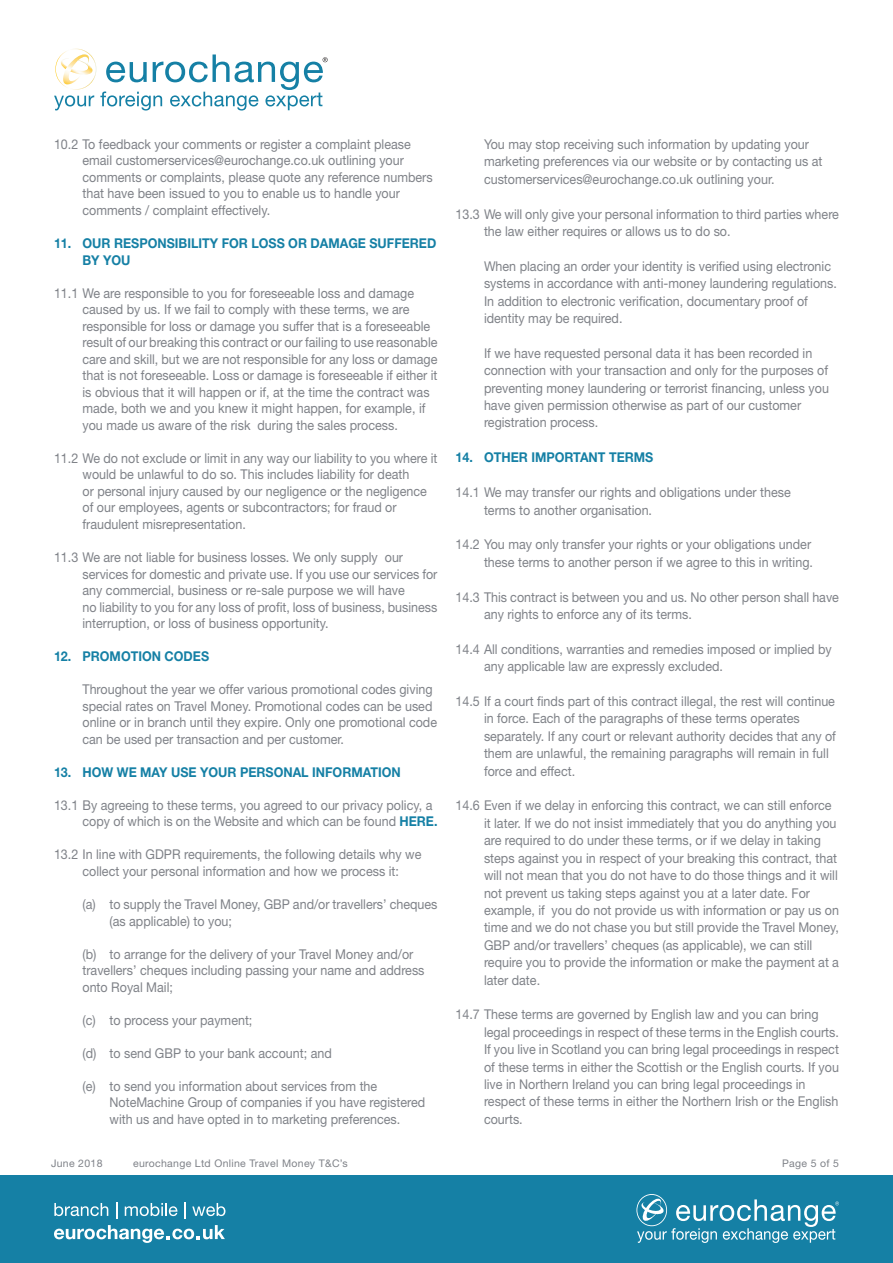
<style>
.page{position:relative;width:893px;height:1263px;background:#fff}
.page>*{position:absolute;margin:0;border:0;box-sizing:border-box;transform-origin:0 0}
.t1{font:13.5px/17.4px "Helvetica Neue LT Std";color:#7f8288;scale:.93 1}
.t2{font:700 13.5px "Helvetica Neue LT Std";color:#1580a5;scale:.93 1}
.t3{font:10.5px "Helvetica Neue LT Std";letter-spacing:.03em;color:#7f8288}
.s1{font-weight:700;color:#1580a5}
</style>
<div class="page">
<div style="left:0;top:1176px;width:893px;height:87px;background:#1580a5"></div>
<svg style="left:54px;top:1203px;width:54px;height:13px"></svg>
<svg style="left:116px;top:1202px;width:1px;height:16px"></svg>
<svg style="left:125px;top:1203px;width:53px;height:13px"></svg>
<svg style="left:184px;top:1202px;width:2px;height:16px"></svg>
<svg style="left:192px;top:1203px;width:33px;height:13px"></svg>
<svg style="left:54px;top:1225px;width:171px;height:18px"></svg>
<svg style="left:636px;top:1194px;width:203px;height:49px"></svg>
<svg style="left:54px;top:48px;width:274px;height:63px"></svg>
<p class="t1" style="left:54px;top:135px;width:385px">10.2 To feedback your comments or register a complaint please</p>
<p class="t1" style="left:82px;top:152px;width:347px">email customerservices@eurochange.co.uk outlining your</p>
<p class="t1" style="left:82px;top:168px;width:378px">comments or complaints, please quote any reference numbers</p>
<p class="t1" style="left:82px;top:185px;width:343px">that have been issued to you to enable us to handle your</p>
<p class="t1" style="left:82px;top:201px;width:203px">comments / complaint effectively.</p>
<p class="t2" style="left:54px;top:235px;width:413px">11. OUR RESPONSIBILITY FOR LOSS OR DAMAGE SUFFERED</p>
<p class="t2" style="left:82px;top:251px;width:53px">BY YOU</p>
<p class="t1" style="left:54px;top:284px;width:389px">11.1 We are responsible to you for foreseeable loss and damage</p>
<p class="t1" style="left:82px;top:300px;width:353px">caused by us. If we fail to comply with these terms, we are</p>
<p class="t1" style="left:82px;top:317px;width:375px">responsible for loss or damage you suffer that is a foreseeable</p>
<p class="t1" style="left:82px;top:333px;width:383px">result of our breaking this contract or our failing to use reasonable</p>
<p class="t1" style="left:82px;top:350px;width:383px">care and skill, but we are not responsible for any loss or damage</p>
<p class="t1" style="left:82px;top:367px;width:383px">that is not foreseeable. Loss or damage is foreseeable if either it</p>
<p class="t1" style="left:82px;top:383px;width:375px">is obvious that it will happen or if, at the time the contract was</p>
<p class="t1" style="left:82px;top:400px;width:370px">made, both we and you knew it might happen, for example, if</p>
<p class="t1" style="left:82px;top:416px;width:341px">you made us aware of the risk during the sales process.</p>
<p class="t1" style="left:54px;top:449px;width:414px">11.2 We do not exclude or limit in any way our liability to you where it</p>
<p class="t1" style="left:82px;top:466px;width:353px">would be unlawful to do so. This includes liability for death</p>
<p class="t1" style="left:82px;top:482px;width:372px">or personal injury caused by our negligence or the negligence</p>
<p class="t1" style="left:82px;top:499px;width:339px">of our employees, agents or subcontractors; for fraud or</p>
<p class="t1" style="left:82px;top:515px;width:177px">fraudulent misrepresentation.</p>
<p class="t1" style="left:54px;top:548px;width:377px">11.3 We are not liable for business losses. We only supply our</p>
<p class="t1" style="left:82px;top:565px;width:383px">services for domestic and private use. If you use our services for</p>
<p class="t1" style="left:82px;top:581px;width:348px">any commercial, business or re-sale purpose we will have</p>
<p class="t1" style="left:82px;top:598px;width:383px">no liability to you for any loss of profit, loss of business, business</p>
<p class="t1" style="left:82px;top:614px;width:266px">interruption, or loss of business opportunity.</p>
<p class="t2" style="left:54px;top:648px;width:168px">12. PROMOTION CODES</p>
<p class="t1" style="left:82px;top:680px;width:378px">Throughout the year we offer various promotional codes giving</p>
<p class="t1" style="left:82px;top:697px;width:383px;line-height:16.5px">special rates on Travel Money. Promotional codes can be used online or in branch until they expire. Only one promotional code</p>
<p class="t1" style="left:82px;top:730px;width:283px">can be used per transaction and per customer.</p>
<p class="t2" style="left:54px;top:764px;width:374px">13. HOW WE MAY USE YOUR PERSONAL INFORMATION</p>
<p class="t1" style="left:54px;top:796px;width:408px">13.1 By agreeing to these terms, you agreed to our privacy policy, a</p>
<p class="t1" style="left:82px;top:813px;width:383px">copy of which is on the Website and which can be found <span class="s1">HERE.</span></p>
<p class="t1" style="left:54px;top:846px;width:397px">13.2 In line with GDPR requirements, the following details why we</p>
<p class="t1" style="left:82px;top:862px;width:342px">collect your personal information and how we process it:</p>
<p class="t1" style="left:82px;top:895px;width:383px">(a) to supply the Travel Money, GBP and/or travellers’ cheques</p>
<p class="t1" style="left:109px;top:912px;width:133px">(as applicable) to you;</p>
<p class="t1" style="left:82px;top:945px;width:357px">(b) to arrange for the delivery of your Travel Money and/or</p>
<p class="t1" style="left:82px;top:961px;width:369px">travellers’ cheques including passing your name and address</p>
<p class="t1" style="left:82px;top:978px;width:99px">onto Royal Mail;</p>
<p class="t1" style="left:82px;top:1011px;width:184px">(c) to process your payment;</p>
<p class="t1" style="left:82px;top:1044px;width:270px">(d) to send GBP to your bank account; and</p>
<p class="t1" style="left:82px;top:1077px;width:318px">(e) to send you information about services from the</p>
<p class="t1" style="left:109px;top:1093px;width:341px">NoteMachine Group of companies if you have registered</p>
<p class="t1" style="left:109px;top:1110px;width:314px">with us and have opted in to marketing preferences.</p>
<p class="t1" style="left:484px;top:135px;width:351px">You may stop receiving such information by updating your</p>
<p class="t1" style="left:484px;top:153px;width:365px">marketing preferences via our website or by contacting us at customerservices@eurochange.co.uk outlining your.</p>
<p class="t1" style="left:455px;top:205px;width:414px">13.3 We will only give your personal information to third parties where</p>
<p class="t1" style="left:484px;top:222px;width:267px">the law either requires or allows us to do so.</p>
<p class="t1" style="left:484px;top:257px;width:375px">When placing an order your identity is verified using electronic</p>
<p class="t1" style="left:484px;top:274px;width:381px">systems in accordance with anti-money laundering regulations.</p>
<p class="t1" style="left:484px;top:292px;width:350px">In addition to electronic verification, documentary proof of</p>
<p class="t1" style="left:484px;top:309px;width:150px">identity may be required.</p>
<p class="t1" style="left:484px;top:344px;width:355px">If we have requested personal data it has been recorded in</p>
<p class="t1" style="left:484px;top:362px;width:371px">connection with your transaction and only for the purposes of</p>
<p class="t1" style="left:484px;top:379px;width:372px">preventing money laundering or terrorist financing, unless you</p>
<p class="t1" style="left:484px;top:396px;width:343px">have given permission otherwise as part of our customer</p>
<p class="t1" style="left:484px;top:414px;width:124px">registration process.</p>
<p class="t2" style="left:455px;top:449px;width:214px">14. OTHER IMPORTANT TERMS</p>
<p class="t1" style="left:455px;top:483px;width:362px">14.1 We may transfer our rights and obligations under these</p>
<p class="t1" style="left:484px;top:501px;width:182px">terms to another organisation.</p>
<p class="t1" style="left:455px;top:536px;width:386px;text-align:right">14.2 You may only transfer your rights or your obligations under these terms to another person if we agree to this in writing.</p>
<p class="t1" style="left:455px;top:588px;width:414px">14.3 This contract is between you and us. No other person shall have</p>
<p class="t1" style="left:484px;top:605px;width:225px">any rights to enforce any of its terms.</p>
<p class="t1" style="left:455px;top:640px;width:406px">14.4 All conditions, warranties and remedies imposed or implied by</p>
<p class="t1" style="left:484px;top:657px;width:258px">any applicable law are expressly excluded.</p>
<p class="t1" style="left:455px;top:692px;width:410px">14.5 If a court finds part of this contract illegal, the rest will continue</p>
<p class="t1" style="left:484px;top:710px;width:341px">in force. Each of the paragraphs of these terms operates</p>
<p class="t1" style="left:484px;top:727px;width:380px">separately. If any court or relevant authority decides that any of</p>
<p class="t1" style="left:484px;top:744px;width:372px">them are unlawful, the remaining paragraphs will remain in full</p>
<p class="t1" style="left:484px;top:762px;width:100px">force and effect.</p>
<p class="t1" style="left:455px;top:797px;width:406px">14.6 Even if we delay in enforcing this contract, we can still enforce</p>
<p class="t1" style="left:484px;top:814px;width:381px">it later. If we do not insist immediately that you do anything you</p>
<p class="t1" style="left:484px;top:832px;width:364px">are required to do under these terms, or if we delay in taking</p>
<p class="t1" style="left:484px;top:849px;width:381px">steps against you in respect of your breaking this contract, that</p>
<p class="t1" style="left:484px;top:866px;width:382px">will not mean that you do not have to do those things and it will</p>
<p class="t1" style="left:484px;top:884px;width:352px">not prevent us taking steps against you at a later date. For</p>
<p class="t1" style="left:484px;top:901px;width:383px">example, if you do not provide us with information or pay us on</p>
<p class="t1" style="left:484px;top:919px;width:383px">time and we do not chase you but still provide the Travel Money,</p>
<p class="t1" style="left:484px;top:936px;width:354px">GBP and/or travellers’ cheques (as applicable), we can still</p>
<p class="t1" style="left:484px;top:953px;width:383px">require you to provide the information or make the payment at a</p>
<p class="t1" style="left:484px;top:971px;width:62px">later date.</p>
<p class="t1" style="left:455px;top:1006px;width:392px">14.7 These terms are governed by English law and you can bring</p>
<p class="t1" style="left:484px;top:1023px;width:383px">legal proceedings in respect of these terms in the English courts.</p>
<p class="t1" style="left:484px;top:1040px;width:383px">If you live in Scotland you can bring legal proceedings in respect</p>
<p class="t1" style="left:484px;top:1058px;width:383px">of these terms in either the Scottish or the English courts. If you</p>
<p class="t1" style="left:484px;top:1075px;width:347px">live in Northern Ireland you can bring legal proceedings in</p>
<p class="t1" style="left:484px;top:1093px;width:383px">respect of these terms in either the Northern Irish or the English</p>
<p class="t1" style="left:484px;top:1110px;width:43px">courts.</p>
<p class="t3" style="left:51px;top:1157px;width:53px">June 2018</p>
<p class="t3" style="left:133px;top:1157px;width:216px">eurochange Ltd Online Travel Money T&amp;C’s</p>
<p class="t3" style="left:782px;top:1157px;width:58px">Page 5 of 5</p>
</div>
